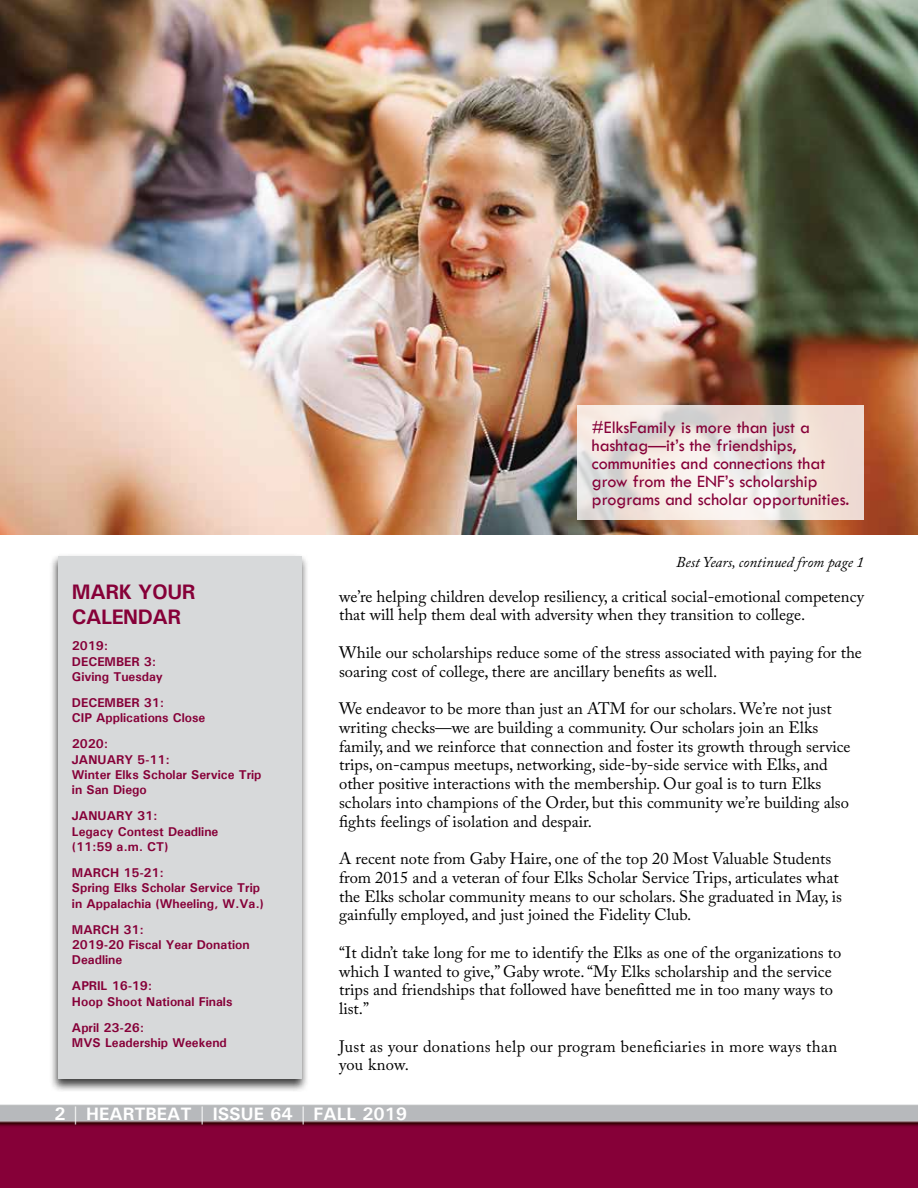
<style>
.page{position:relative;width:918px;height:1188px;background:#fff}
.page>*{position:absolute;margin:0;border:0;box-sizing:border-box;transform-origin:0 0}
.t1{font:700 21px/25.2px "Univers";letter-spacing:-.025em;color:#860038}
.t2{font:18px/18px "Tw Cen";color:#860038}
.t3{font:700 18px "Univers";color:#fff}
.t4{font:16.5px/18.8px "Adobe Caslon Pro";color:#000}
.t5{font:16.5px/18.8px "Adobe Caslon Pro";letter-spacing:.02em;color:#000}
.t6{font:italic 15px "Adobe Caslon Pro";color:#000}
.t7{font:700 12.75px/15.3px "Univers";color:#860038}
</style>
<div class="page">
<img style="left:0;top:1105px;width:918px;height:83px">
<img style="left:0;top:0;width:918px;height:535px">
<div style="left:49px;top:553px;width:261px;height:539px;background:#000;opacity:.75"></div>
<div style="left:58px;top:556px;width:244px;height:523px;background:#d7d9da"></div>
<svg style="left:578px;top:405px;width:286px;height:115px;background:#ebe2dd"></svg>
<p class="t1" style="left:72px;top:579px;width:125px">MARK YOUR<br>CALENDAR</p>
<p class="t7" style="left:72px;top:638px;width:93px">2019:<br>DECEMBER 3:<br>Giving Tuesday</p>
<p class="t7" style="left:72px;top:695px;width:135px">DECEMBER 31:<br>CIP Applications Close</p>
<p class="t7" style="left:72px;top:736px;width:191px">2020:<br>JANUARY 5-11:<br>Winter Elks Scholar Service Trip in San Diego</p>
<p class="t7" style="left:72px;top:808px;width:148px">JANUARY 31:<br>Legacy Contest Deadline (11:59 a.m. CT)</p>
<p class="t7" style="left:72px;top:865px;width:193px">MARCH 15-21:<br>Spring Elks Scholar Service Trip in Appalachia (Wheeling, W.Va.)</p>
<p class="t7" style="left:72px;top:921px;width:179px">MARCH 31:<br>2019-20 Fiscal Year Donation<br>Deadline</p>
<p class="t7" style="left:72px;top:978px;width:162px">APRIL 16-19:<br>Hoop Shoot National Finals</p>
<p class="t7" style="left:72px;top:1020px;width:157px">April 23-26:<br>MVS Leadership Weekend</p>
<p class="t2" style="left:592px;top:419px;width:259px">#ElksFamily is more than just a hashtag—it’s the friendships, communities and connections that grow from the ENF’s scholarship programs and scholar opportunities.</p>
<p class="t6" style="left:676px;top:553px;width:189px">Best Years, continued from page 1</p>
<p class="t4" style="left:339px;top:587px;width:526px">we’re helping children develop resiliency, a critical social-emotional competency that will help them deal with adversity when they transition to college.</p>
<p class="t4" style="left:339px;top:643px;width:524px">While our scholarships reduce some of the stress associated with paying for the soaring cost of college, there are ancillary benefits as well.</p>
<p class="t4" style="left:339px;top:699px;width:513px">We endeavor to be more than just an ATM for our scholars. We’re not just writing checks—we are building a community. Our scholars join an Elks family, and we reinforce that connection and foster its growth through service trips, on-campus meetups, networking, side-by-side service with Elks, and other positive interactions with the membership. Our goal is to turn Elks scholars into champions of the Order, but this community we’re building also fights feelings of isolation and despair.</p>
<p class="t4" style="left:339px;top:849px;width:505px">A recent note from Gaby Haire, one of the top 20 Most Valuable Students from 2015 and a veteran of four Elks Scholar Service Trips, articulates what the Elks scholar community means to our scholars. She graduated in May, is gainfully employed, and just joined the Fidelity Club.</p>
<p class="t4" style="left:339px;top:943px;width:504px">“It didn’t take long for me to identify the Elks as one of the organizations to which I wanted to give,” Gaby wrote. “My Elks scholarship and the service trips and friendships that followed have benefitted me in too many ways to list.”</p>
<p class="t5" style="left:339px;top:1036px;width:500px">Just as your donations help our program beneficiaries in more ways than you know.</p>
<p class="t3" style="left:54px;top:1103px;width:355px">2 | HEARTBEAT | ISSUE 64 | FALL 2019</p>
</div>
